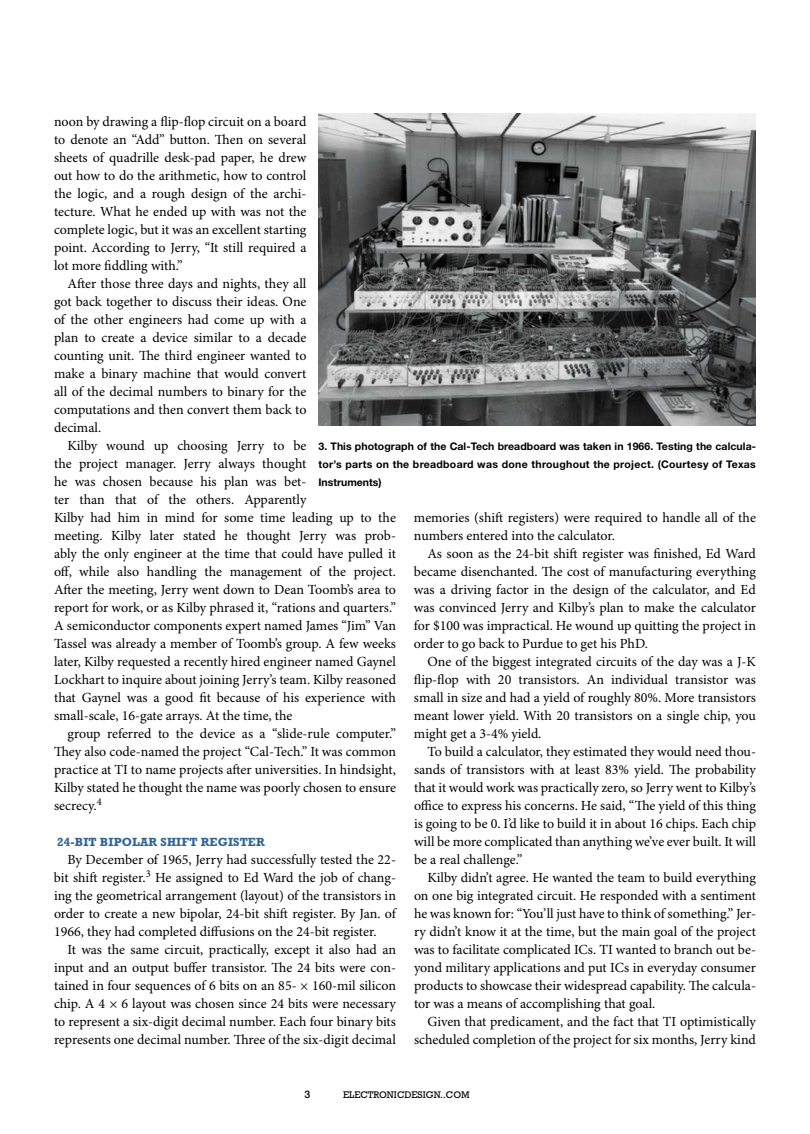
<style>
.page{position:relative;width:810px;height:1134px;background:#fff}
.page>*{position:absolute;margin:0;border:0;box-sizing:border-box;transform-origin:0 0}
.t1{font:13.95px/18px "Minion Pro";color:#000;text-align:justify}
.t2{font:700 12px "Rockwell Std";letter-spacing:.01em;color:#326493}
.t3{font:700 10.5px/18px "Helvetica Neue LT Std";letter-spacing:.03em;color:#000;text-align:justify}
.t4{font:500 10.5px "Helvetica Neue LT Std";color:#000}
.t5{font:9.75px "Rockwell Std";color:#000}
</style>
<div class="page">
<img style="left:318px;top:113px;width:438px;height:313px">
<p class="t1" style="left:54px;top:113px;width:254px">noon by drawing a flip-flop circuit on a board to denote an “Add” button. Then on several sheets of quadrille desk-pad paper, he drew out how to do the arithmetic, how to control the logic, and a rough design of the archi&shy;tecture. What he ended up with was not the complete logic, but it was an excellent starting point. According to Jerry, “It still required a lot more fiddling with.”</p>
<p class="t1" style="left:54px;top:275px;width:254px;text-indent:14px">After those three days and nights, they all got back together to discuss their ideas. One of the other engineers had come up with a plan to create a device similar to a decade counting unit. The third engineer wanted to make a binary machine that would convert all of the decimal numbers to binary for the computations and then convert them back to decimal.</p>
<p class="t1" style="left:54px;top:437px;width:344px;text-align:left;text-indent:14px">Kilby wound up choosing Jerry to be<br>the project manager. Jerry always thought<br>he was chosen because his plan was bet-<br>ter than that of the others. Apparently<br>Kilby had him in mind for some time leading up to the meeting. Kilby later stated he thought Jerry was prob&shy;ably the only engineer at the time that could have pulled it off, while also handling the management of the project.<br>After the meeting, Jerry went down to Dean Toomb’s area to report for work, or as Kilby phrased it, “rations and quarters.” A semiconductor components expert named James “Jim” Van Tassel was already a member of Toomb’s group. A few weeks later, Kilby requested a recently hired engineer named Gaynel Lockhart to inquire about joining Jerry’s team. Kilby reasoned that Gaynel was a good fit because of his experience with small-scale, 16-gate arrays. At the time, the</p>
<p class="t1" style="left:54px;top:725px;width:344px;text-indent:14px">group referred to the device as a “slide-rule computer.” They also code-named the project “Cal-Tech.” It was common practice at TI to name projects after universities. In hindsight, Kilby stated he thought the name was poorly chosen to ensure secrecy.<sup>4</sup></p>
<p class="t2" style="left:57px;top:835px;width:209px">24-BIT BIPOLAR SHIFT REGISTER</p>
<p class="t1" style="left:54px;top:851px;width:344px;text-indent:14px">By December of 1965, Jerry had successfully tested the 22- bit shift register.<sup>3</sup> He assigned to Ed Ward the job of chang&shy;ing the geometrical arrangement (layout) of the transistors in order to create a new bipolar, 24-bit shift register. By Jan. of 1966, they had completed diffusions on the 24-bit register.</p>
<p class="t1" style="left:54px;top:941px;width:344px;text-indent:14px">It was the same circuit, practically, except it also had an input and an output buffer transistor. The 24 bits were con&shy;tained in four sequences of 6 bits on an 85- × 160-mil silicon chip. A 4 × 6 layout was chosen since 24 bits were necessary to represent a six-digit decimal number. Each four binary bits represents one decimal number. Three of the six-digit decimal</p>
<p class="t3" style="left:318px;top:437px;width:439px">3. This photograph of the Cal-Tech breadboard was taken in 1966. Testing the calcula&shy;tor’s parts on the breadboard was done throughout the project. (Courtesy of Texas Instruments)</p>
<p class="t1" style="left:414px;top:509px;width:343px">memories (shift registers) were required to handle all of the numbers entered into the calculator.</p>
<p class="t1" style="left:414px;top:545px;width:344px;text-indent:14px">As soon as the 24-bit shift register was finished, Ed Ward became disenchanted. The cost of manufacturing everything was a driving factor in the design of the calculator, and Ed was convinced Jerry and Kilby’s plan to make the calculator for $100 was impractical. He wound up quitting the project in order to go back to Purdue to get his PhD.</p>
<p class="t1" style="left:414px;top:653px;width:344px;text-indent:14px">One of the biggest integrated circuits of the day was a J-K flip-flop with 20 transistors. An individual transistor was small in size and had a yield of roughly 80%. More transistors meant lower yield. With 20 transistors on a single chip, you might get a 3-4% yield.</p>
<p class="t1" style="left:414px;top:743px;width:344px;text-indent:13px">To build a calculator, they estimated they would need thou&shy;sands of transistors with at least 83% yield. The probability that it would work was practically zero, so Jerry went to Kilby’s office to express his concerns. He said, “The yield of this thing is going to be 0. I’d like to build it in about 16 chips. Each chip will be more complicated than anything we’ve ever built. It will be a real challenge.”</p>
<p class="t1" style="left:414px;top:869px;width:344px;text-indent:14px">Kilby didn’t agree. He wanted the team to build everything on one big integrated circuit. He responded with a sentiment he was known for: “You’ll just have to think of something.” Jer&shy;ry didn’t know it at the time, but the main goal of the project was to facilitate complicated ICs. TI wanted to branch out be&shy;yond military applications and put ICs in everyday consumer products to showcase their widespread capability. The calcula&shy;tor was a means of accomplishing that goal.</p>
<p class="t1" style="left:414px;top:1013px;width:344px;text-align:right">Given that predicament, and the fact that TI optimistically scheduled completion of the project for six months, Jerry kind</p>
<p class="t4" style="left:305px;top:1088px;width:7px">3</p>
<p class="t5" style="left:343px;top:1089px;width:128px">ELECTRONICDESIGN..COM</p>
</div>
